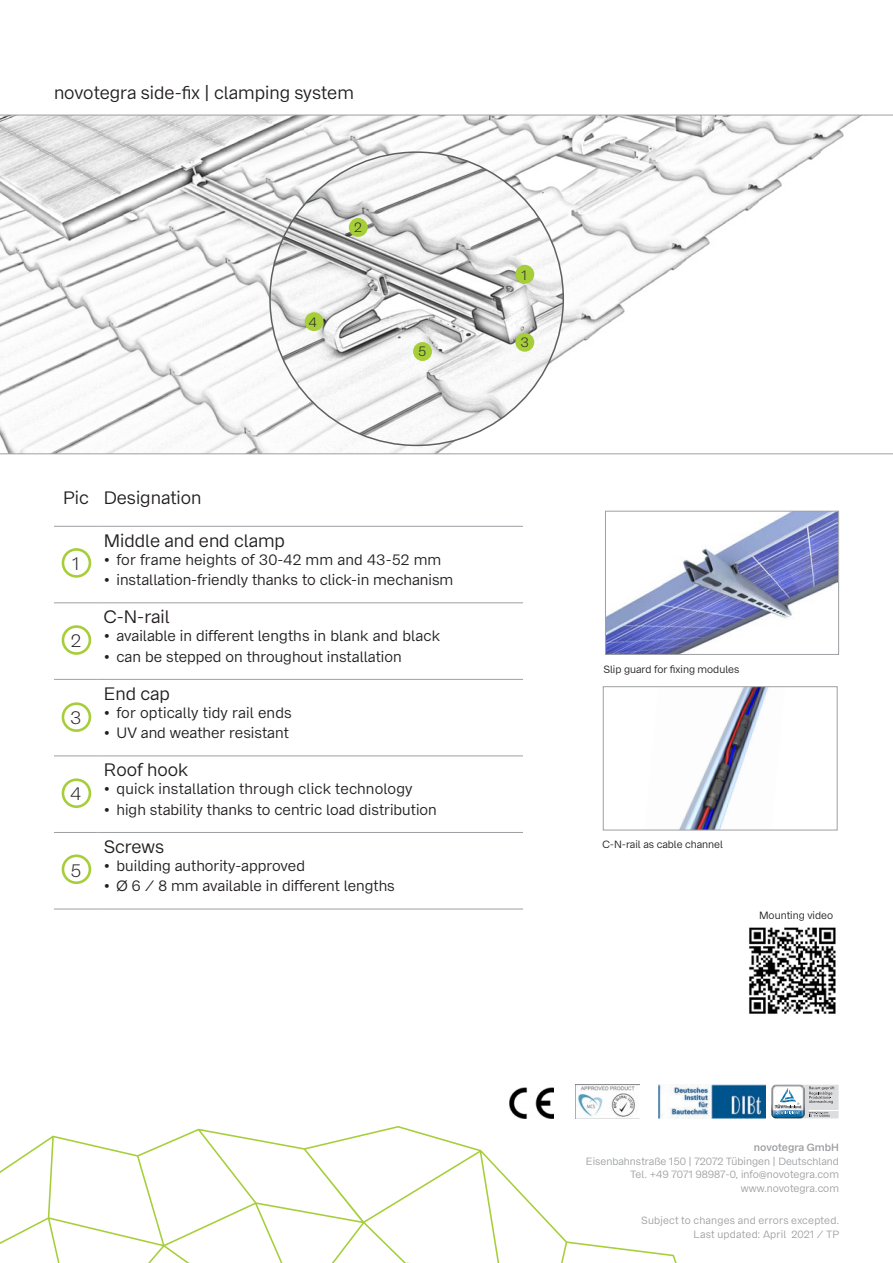
<style>
.page{position:relative;width:893px;height:1263px;background:#fff}
.page>*{position:absolute;margin:0;border:0;box-sizing:border-box;transform-origin:0 0}
.t1{font:18px "Bay Wa Sans";color:#231f20}
.t2{font:300 18px "Bay Wa Sans";color:#231f20}
.t3{font:15px "Bay Wa Sans";color:#231f20}
.t4{font:300 13.5px "Bay Wa Sans";color:#231f20}
.t5{font:10.5px/13.5px "Bay Wa Sans";color:#9d9fa2;text-align:right}
.t6{font:10.5px "Bay Wa Sans";color:#231f20}
.t7{font:10.5px/13.5px "Bay Wa Sans";letter-spacing:.02em;color:#9d9fa2;text-align:right}
.t8{font:600 10.5px "Bay Wa Sans";color:#9d9fa2}
</style>
<div class="page">
<img style="left:510px;top:1088px;width:43px;height:31px">
<img style="left:575px;top:1084px;width:65px;height:35px">
<img style="left:658px;top:1084px;width:107px;height:35px">
<svg style="left:771px;top:1084px;width:68px;height:35px"></svg>
<svg style="left:0;top:1126px;width:677px;height:137px"></svg>
<img style="left:607px;top:513px;width:230px;height:140px">
<div style="left:605px;top:511px;width:234px;height:144px;border:1px solid #9d9fa2"></div>
<hr style="left:54px;top:526px;width:44px;height:1px;background:#9d9fa2">
<hr style="left:98px;top:526px;width:425px;height:1px;background:#9d9fa2">
<hr style="left:54px;top:603px;width:44px;height:1px;background:#9d9fa2">
<hr style="left:98px;top:603px;width:425px;height:1px;background:#9d9fa2">
<hr style="left:54px;top:679px;width:44px;height:1px;background:#9d9fa2">
<hr style="left:98px;top:679px;width:425px;height:1px;background:#9d9fa2">
<hr style="left:54px;top:756px;width:44px;height:1px;background:#9d9fa2">
<hr style="left:98px;top:756px;width:425px;height:1px;background:#9d9fa2">
<hr style="left:54px;top:832px;width:44px;height:1px;background:#9d9fa2">
<hr style="left:98px;top:832px;width:425px;height:1px;background:#9d9fa2">
<hr style="left:54px;top:909px;width:44px;height:1px;background:#9d9fa2">
<hr style="left:98px;top:909px;width:425px;height:1px;background:#9d9fa2">
<svg style="left:0;top:115px;width:893px;height:339px"></svg>
<img style="left:270px;top:152px;width:293px;height:293px;border-radius:147px">
<div style="left:516px;top:266px;width:17px;height:17px;background:#a6ce39;border-radius:50%"></div>
<div style="left:515px;top:265px;width:19px;height:19px;border:2px solid #a6ce39;border-radius:50%"></div>
<div style="left:414px;top:343px;width:17px;height:17px;background:#a6ce39;border-radius:50%"></div>
<div style="left:413px;top:342px;width:19px;height:19px;border:2px solid #a6ce39;border-radius:50%"></div>
<div style="left:350px;top:219px;width:17px;height:17px;background:#a6ce39;border-radius:50%"></div>
<div style="left:349px;top:218px;width:19px;height:19px;border:2px solid #a6ce39;border-radius:50%"></div>
<div style="left:305px;top:313px;width:18px;height:17px;background:#a6ce39;border-radius:50%"></div>
<div style="left:305px;top:312px;width:19px;height:19px;border:2px solid #a6ce39;border-radius:50%"></div>
<img style="left:679px;top:688px;width:89px;height:140px">
<div style="left:603px;top:686px;width:234px;height:144px;border:1px solid #9d9fa2"></div>
<img style="left:749px;top:927px;width:87px;height:87px">
<div style="left:62px;top:778px;width:29px;height:30px;border:3px solid #a6ce39;border-radius:50%"></div>
<div style="left:62px;top:854px;width:29px;height:30px;border:3px solid #a6ce39;border-radius:50%"></div>
<div style="left:62px;top:702px;width:29px;height:30px;border:3px solid #a6ce39;border-radius:50%"></div>
<div style="left:62px;top:625px;width:29px;height:30px;border:3px solid #a6ce39;border-radius:50%"></div>
<div style="left:62px;top:548px;width:29px;height:30px;border:3px solid #a6ce39;border-radius:50%"></div>
<div style="left:516px;top:334px;width:17px;height:17px;background:#a6ce39;border-radius:50%"></div>
<div style="left:515px;top:333px;width:19px;height:19px;border:2px solid #a6ce39;border-radius:50%"></div>
<p class="t1" style="left:54px;top:82px;width:301px">novotegra side-fix | clamping system</p>
<p class="t1" style="left:63px;top:487px;width:140px">Pic Designation</p>
<p class="t4" style="left:309px;top:314px;width:10px">4</p>
<p class="t4" style="left:354px;top:220px;width:9px">2</p>
<p class="t4" style="left:418px;top:344px;width:10px">5</p>
<p class="t2" style="left:72px;top:553px;width:9px">1</p>
<p class="t2" style="left:71px;top:630px;width:12px">2</p>
<p class="t2" style="left:70px;top:706px;width:13px">3</p>
<p class="t2" style="left:70px;top:783px;width:12px">4</p>
<p class="t2" style="left:71px;top:859px;width:12px">5</p>
<p class="t1" style="left:104px;top:529px;width:183px">Middle and end clamp</p>
<p class="t3" style="left:104px;top:550px;width:339px">• for frame heights of 30-42 mm and 43-52 mm</p>
<p class="t3" style="left:104px;top:571px;width:351px">• installation-friendly thanks to click-in mechanism</p>
<p class="t1" style="left:104px;top:606px;width:67px">C-N-rail</p>
<p class="t3" style="left:104px;top:627px;width:338px">• available in different lengths in blank and black</p>
<p class="t3" style="left:104px;top:647px;width:299px">• can be stepped on throughout installation</p>
<p class="t1" style="left:104px;top:683px;width:68px">End cap</p>
<p class="t3" style="left:104px;top:703px;width:190px">• for optically tidy rail ends</p>
<p class="t3" style="left:104px;top:724px;width:187px">• UV and weather resistant</p>
<p class="t1" style="left:104px;top:759px;width:86px">Roof hook</p>
<p class="t3" style="left:104px;top:780px;width:310px">• quick installation through click technology</p>
<p class="t3" style="left:104px;top:800px;width:334px">• high stability thanks to centric load distribution</p>
<p class="t1" style="left:104px;top:836px;width:62px">Screws</p>
<p class="t3" style="left:104px;top:856px;width:203px">• building authority-approved</p>
<p class="t3" style="left:104px;top:877px;width:293px">• Ø 6 / 8 mm available in different lengths</p>
<p class="t4" style="left:521px;top:267px;width:7px">1</p>
<p class="t4" style="left:520px;top:334px;width:10px">3</p>
<p class="t6" style="left:603px;top:663px;width:137px">Slip guard for fixing modules</p>
<p class="t6" style="left:602px;top:838px;width:122px">C-N-rail as cable channel</p>
<p class="t6" style="left:759px;top:909px;width:76px">Mounting video</p>
<p class="t8" style="left:754px;top:1141px;width:87px">novotegra GmbH</p>
<p class="t5" style="left:586px;top:1154px;width:255px">Eisenbahnstraße 150 | 72072 Tübingen | Deutschland<br>Tel. +49 7071 98987-0, info@novotegra.com www.novotegra.com</p>
<p class="t7" style="left:641px;top:1214px;width:200px">Subject to changes and errors excepted.<br>Last updated: April 2021 / TP</p>
</div>
